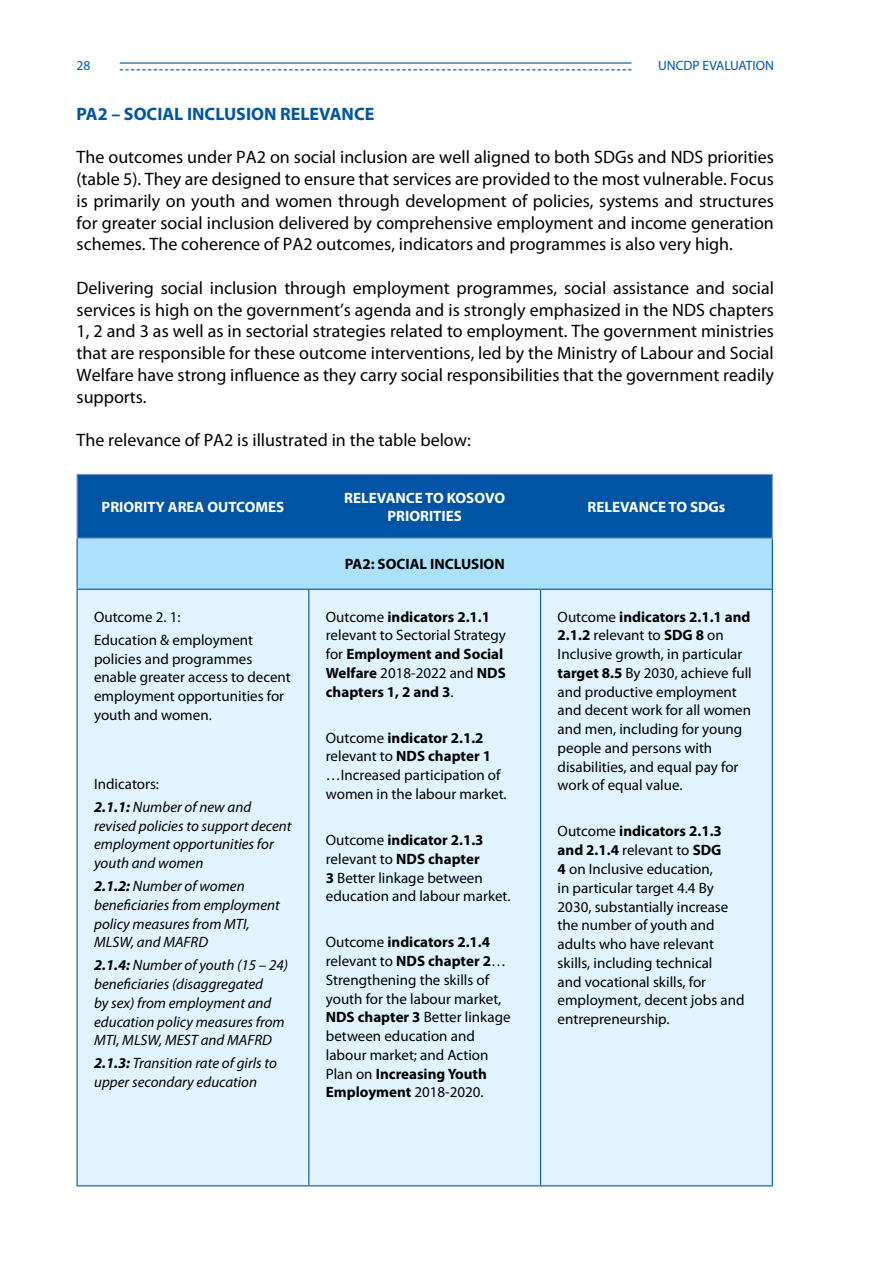
<style>
.page{position:relative;width:893px;height:1263px;background:#fff}
.page>*{position:absolute;margin:0;border:0;box-sizing:border-box;transform-origin:0 0}
.t1{font:18px/21.8px "Myriad Pro";color:#000;text-align:justify}
.t2{font:700 18px "Myriad Pro";color:#0054a6}
.t3{font:15px/18.8px "Myriad Pro";color:#000}
.t4{font:italic 15px/18.8px "Myriad Pro";color:#000}
.t5{font:700 15px/18.8px "Myriad Pro";color:#000}
.t6{font:700 15px/18px "Myriad Pro";color:#fff;text-align:center}
.t7{font:13.5px "Myriad Pro";color:#0054a6}
.s1{font-style:normal}
.s2{font-weight:700}
.s3{font-weight:400}
</style>
<div class="page">
<hr style="left:120px;top:62px;width:511px;height:2px;background:#0054a6">
<svg style="left:120px;top:69px;width:511px;height:1px"></svg>
<div style="left:78px;top:475px;width:694px;height:63px;background:#0054a6"></div>
<div style="left:77px;top:538px;width:695px;height:51px;background:#abe1fa"></div>
<div style="left:78px;top:590px;width:694px;height:595px;background:#e1f4fd"></div>
<hr style="left:308px;top:475px;width:1px;height:63px;background:#0054a6">
<hr style="left:540px;top:475px;width:1px;height:63px;background:#0054a6">
<hr style="left:77px;top:539px;width:1px;height:50px;background:#0054a6">
<hr style="left:772px;top:539px;width:1px;height:50px;background:#0054a6">
<hr style="left:77px;top:589px;width:232px;height:1px;background:#0054a6">
<hr style="left:77px;top:590px;width:1px;height:595px;background:#0054a6">
<hr style="left:309px;top:589px;width:232px;height:1px;background:#0054a6">
<hr style="left:308px;top:590px;width:1px;height:595px;background:#0054a6">
<hr style="left:541px;top:589px;width:232px;height:1px;background:#0054a6">
<hr style="left:540px;top:590px;width:1px;height:595px;background:#0054a6">
<hr style="left:772px;top:590px;width:1px;height:595px;background:#0054a6">
<hr style="left:77px;top:1185px;width:232px;height:1px;background:#0054a6">
<hr style="left:309px;top:1185px;width:232px;height:1px;background:#0054a6">
<hr style="left:541px;top:1185px;width:232px;height:1px;background:#0054a6">
<hr style="left:77px;top:474px;width:232px;height:1px;background:#8394ca">
<hr style="left:77px;top:475px;width:1px;height:63px;background:#8394ca">
<hr style="left:309px;top:474px;width:232px;height:1px;background:#8394ca">
<hr style="left:541px;top:474px;width:232px;height:1px;background:#8394ca">
<hr style="left:772px;top:475px;width:1px;height:63px;background:#8394ca">
<hr style="left:77px;top:538px;width:232px;height:1px;background:#8394ca">
<hr style="left:309px;top:538px;width:232px;height:1px;background:#8394ca">
<hr style="left:541px;top:538px;width:232px;height:1px;background:#8394ca">
<p class="t7" style="left:77px;top:58px;width:15px">28</p>
<p class="t7" style="left:658px;top:58px;width:117px">UNCDP EVALUATION</p>
<p class="t2" style="left:77px;top:102px;width:299px">PA2 – SOCIAL INCLUSION RELEVANCE</p>
<p class="t1" style="left:77px;top:146px;width:699px">The outcomes under PA2 on social inclusion are well aligned to both SDGs and NDS priorities (table 5). They are designed to ensure that services are provided to the most vulnerable. Focus is primarily on youth and women through development of policies, systems and structures for greater social inclusion delivered by comprehensive employment and income generation schemes. The coherence of PA2 outcomes, indicators and programmes is also very high.</p>
<p class="t1" style="left:77px;top:277px;width:699px">Delivering social inclusion through employment programmes, social assistance and social services is high on the government’s agenda and is strongly emphasized in the NDS chapters 1, 2 and 3 as well as in sectorial strategies related to employment. The government ministries that are responsible for these outcome interventions, led by the Ministry of Labour and Social Welfare have strong influence as they carry social responsibilities that the government readily supports.</p>
<p class="t1" style="left:77px;top:429px;width:396px">The relevance of PA2 is illustrated in the table below:</p>
<p class="t6" style="left:102px;top:497px;width:184px">PRIORITY AREA OUTCOMES</p>
<p class="t6" style="left:344px;top:488px;width:162px">RELEVANCE TO KOSOVO<br>PRIORITIES</p>
<p class="t6" style="left:588px;top:497px;width:139px">RELEVANCE TO SDGs</p>
<p class="t5" style="left:345px;top:554px;width:161px">PA2: SOCIAL INCLUSION</p>
<p class="t3" style="left:94px;top:605px;width:160px;line-height:23px">Outcome 2. 1:<br>Education &amp; employment</p>
<p class="t3" style="left:94px;top:649px;width:198px">policies and programmes enable greater access to decent employment opportunities for youth and women.</p>
<p class="t4" style="left:94px;top:772px;width:159px;line-height:23px"><span class="s1">Indicators:<br></span><span class="s2">2.1.1:</span> Number of new and</p>
<p class="t4" style="left:94px;top:816px;width:199px">revised policies to support decent employment opportunities for youth and women</p>
<p class="t4" style="left:94px;top:876px;width:187px"><span class="s2">2.1.2:</span> Number of women beneficiaries from employment policy measures from MTI,<br>MLSW, and MAFRD</p>
<p class="t4" style="left:94px;top:956px;width:195px"><span class="s2">2.1.4:</span> Number of youth (15 – 24) beneficiaries (disaggregated<br>by sex) from employment and education policy measures from<br>MTI, MLSW, MEST and MAFRD</p>
<p class="t4" style="left:94px;top:1054px;width:184px"><span class="s2">2.1.3:</span> Transition rate of girls to upper secondary education</p>
<p class="t5" style="left:326px;top:607px;width:182px"><span class="s3">Outcome</span> indicators 2.1.1 <span class="s3">relevant to Sectorial Strategy for</span> Employment and Social<br>Welfare <span class="s3">2018-2022 and</span> NDS chapters 1, 2 and 3<span class="s3">.</span></p>
<p class="t3" style="left:326px;top:728px;width:182px">Outcome <span class="s2">indicator 2.1.2 </span>relevant to <span class="s2">NDS chapter 1 </span>…Increased participation of women in the labour market.</p>
<p class="t3" style="left:326px;top:830px;width:186px">Outcome <span class="s2">indicator 2.1.3 </span>relevant to <span class="s2">NDS chapter<br>3</span> Better linkage between education and labour market.</p>
<p class="t3" style="left:326px;top:933px;width:186px">Outcome <span class="s2">indicators 2.1.4 </span>relevant to <span class="s2">NDS chapter 2</span>…<br>Strengthening the skills of youth for the labour market,<br><span class="s2">NDS chapter 3</span> Better linkage between education and labour market; and Action<br>Plan on <span class="s2">Increasing Youth<br>Employment</span> 2018-2020.</p>
<p class="t3" style="left:558px;top:607px;width:196px">Outcome <span class="s2">indicators 2.1.1 and<br>2.1.2</span> relevant to <span class="s2">SDG 8</span> on<br>Inclusive growth, in particular <span class="s2">target 8.5</span> By 2030, achieve full and productive employment and decent work for all women and men, including for young people and persons with disabilities, and equal pay for work of equal value.</p>
<p class="t3" style="left:558px;top:822px;width:188px">Outcome <span class="s2">indicators 2.1.3 and 2.1.4</span> relevant to <span class="s2">SDG<br>4</span> on Inclusive education,<br>in particular target 4.4 By<br>2030, substantially increase the number of youth and adults who have relevant skills, including technical<br>and vocational skills, for employment, decent jobs and entrepreneurship.</p>
</div>
